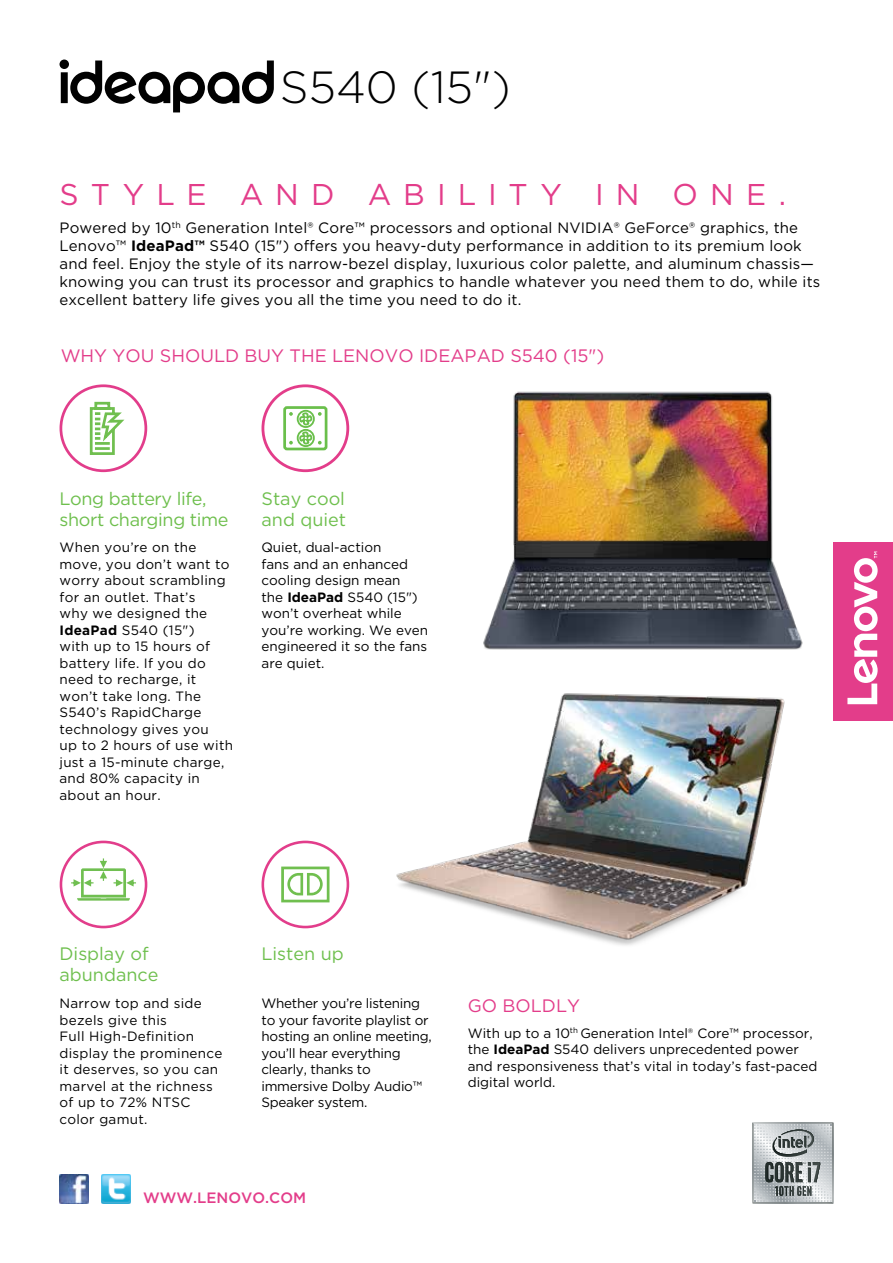
<style>
.page{position:relative;width:893px;height:1263px;background:#fff}
.page>*{position:absolute;margin:0;border:0;box-sizing:border-box;transform-origin:0 0}
.t1{font:300 45px "Gotham";color:#000}
.t2{font:30px "Gotham";letter-spacing:.405em;color:#e33d8a}
.t3{font:18px "Gotham";color:#e33d8a}
.t4{font:18px/21px "Gotham";color:#6ebf4d}
.t5{font:18px/21px "Gotham";letter-spacing:-.02em;color:#6ebf4d}
.t6{font:15px/18px "Gotham";letter-spacing:.01em;color:#000}
.t7{font:500 15px "Gotham";color:#e33d8a}
.t8{font:13.5px/16.5px "Gotham";letter-spacing:.02em;color:#000}
.t9{font:13.5px/16.5px "Gotham";color:#000}
.t10{font:13.5px/16.5px "Gotham";letter-spacing:-.02em;color:#000}
.s1{font-weight:700}
</style>
<div class="page">
<img style="left:102px;top:1175px;width:28px;height:28px">
<img style="left:60px;top:1175px;width:28px;height:28px">
<div style="left:834px;top:542px;width:59px;height:179px;background:#e33d8a"></div>
<svg style="left:847px;top:552px;width:31px;height:152px"></svg>
<svg style="left:60px;top:60px;width:214px;height:52px"></svg>
<div style="left:60px;top:384px;width:87px;height:88px;border:3px solid #e23d8b;border-radius:50%"></div>
<svg style="left:89px;top:401px;width:36px;height:54px"></svg>
<div style="left:261px;top:841px;width:88px;height:87px;border:3px solid #e23d8b;border-radius:50%"></div>
<svg style="left:287px;top:873px;width:36px;height:22px"></svg>
<div style="left:281px;top:866px;width:48px;height:36px;border:3px solid #70bf4f"></div>
<div style="left:60px;top:841px;width:87px;height:87px;border:3px solid #e23d8b;border-radius:50%"></div>
<svg style="left:71px;top:858px;width:65px;height:43px"></svg>
<div style="left:261px;top:384px;width:88px;height:88px;border:3px solid #e33d8a;border-radius:50%"></div>
<div style="left:283px;top:406px;width:44px;height:44px;border:3px solid #6abf4b;border-radius:2px"></div>
<svg style="left:289px;top:409px;width:33px;height:39px"></svg>
<img style="left:396px;top:693px;width:389px;height:253px">
<img style="left:483px;top:391px;width:320px;height:259px">
<svg style="left:752px;top:1122px;width:81px;height:81px;background:#a9aeb0"></svg>
<h1 class="t1" style="left:280px;top:59px;width:232px">S540 (15")</h1>
<h2 class="t2" style="left:60px;top:175px;width:728px">STYLE AND ABILITY IN ONE.</h2>
<p class="t6" style="left:60px;top:218px;width:762px">Powered by 10<sup>th</sup> Generation Intel® Core™ processors and optional NVIDIA® GeForce® graphics, the Lenovo™ <span class="s1">IdeaPad™</span> S540 (15") offers you heavy-duty performance in addition to its premium look and feel. Enjoy the style of its narrow-bezel display, luxurious color palette, and aluminum chassis— knowing you can trust its processor and graphics to handle whatever you need them to do, while its excellent battery life gives you all the time you need to do it.</p>
<h3 class="t3" style="left:61px;top:344px;width:545px">WHY YOU SHOULD BUY THE LENOVO IDEAPAD S540 (15")</h3>
<h3 class="t5" style="left:60px;top:487px;width:171px">Long battery life, short charging time</h3>
<p class="t8" style="left:60px;top:539px;width:175px">When you’re on the move, you don’t want to worry about scrambling for an outlet. That’s<br>why we designed the<br><span class="s1">IdeaPad</span> S540 (15")<br>with up to 15 hours of battery life. If you do need to recharge, it won’t take long. The<br>S540’s RapidCharge technology gives you<br>up to 2 hours of use with just a 15-minute charge, and 80% capacity in about an hour.</p>
<h3 class="t4" style="left:261px;top:487px;width:86px">Stay cool and quiet</h3>
<p class="t9" style="left:261px;top:539px;width:168px">Quiet, dual-action<br>fans and an enhanced cooling design mean<br>the <span class="s1">IdeaPad</span> S540 (15") won’t overheat while you’re working. We even engineered it so the fans are quiet.</p>
<h3 class="t4" style="left:60px;top:943px;width:100px">Display of abundance</h3>
<p class="t8" style="left:60px;top:995px;width:164px">Narrow top and side bezels give this<br>Full High-Definition display the prominence it deserves, so you can marvel at the richness of up to 72% NTSC color gamut.</p>
<h3 class="t4" style="left:261px;top:943px;width:84px">Listen up</h3>
<p class="t10" style="left:261px;top:995px;width:172px">Whether you’re listening to your favorite playlist or hosting an online meeting, you’ll hear everything clearly, thanks to immersive Dolby Audio™<br>Speaker system.</p>
<p class="t7" style="left:143px;top:1188px;width:165px">WWW.LENOVO.COM</p>
<h3 class="t3" style="left:468px;top:994px;width:114px">GO BOLDLY</h3>
<p class="t9" style="left:468px;top:1024px;width:351px">With up to a 10<sup>th</sup> Generation Intel® Core™ processor, the <span class="s1">IdeaPad</span> S540 delivers unprecedented power and responsiveness that’s vital in today’s fast-paced digital world.</p>
</div>
